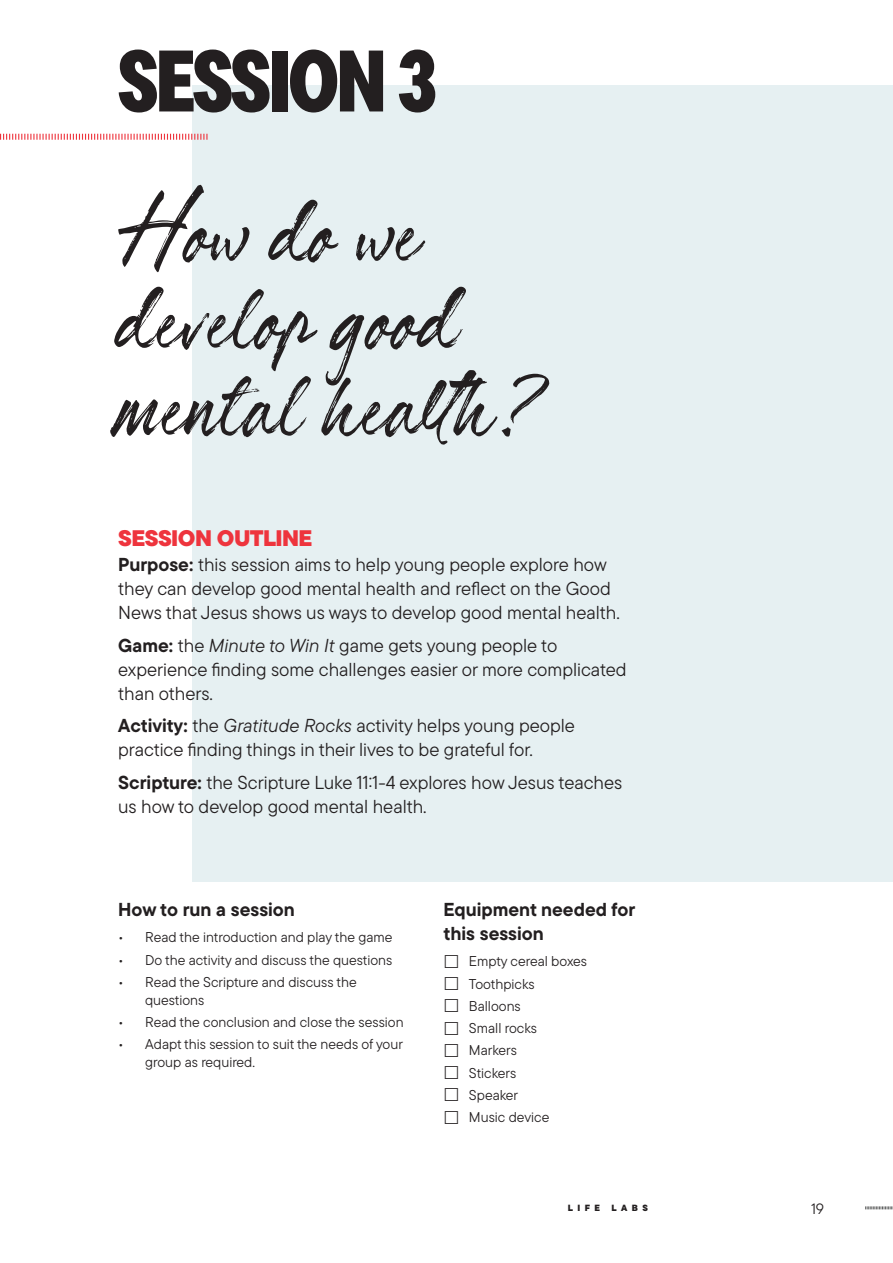
<style>
.page{position:relative;width:893px;height:1263px;background:#fff}
.page>*{position:absolute;margin:0;border:0;box-sizing:border-box;transform-origin:0 0}
.SCRIPT_HEADING{font:105px/87px "Hillstone";color:#231f20}
.SESSION_NUMBER{font:900 87px "TT Commons Pro Cond";letter-spacing:-.05em;color:#231f20}
.RED_HEADINGS{font:900 22.5px "TT Commons Pro";letter-spacing:-.025em;color:#ee343d}
.Sub_Body_Text{font:18.75px/24px "TT Commons Pro";color:#231f20}
.Sub_Body_Text-2{font:700 18.75px/24px "TT Commons Pro";color:#231f20}
.t1{font:15px "TT Commons Pro";color:#231f20}
.t2{font:14.25px/18px "TT Commons Pro";color:#231f20}
.t3{font:900 9px "TT Commons Pro";letter-spacing:.5em;color:#231f20}
.s1{font-weight:700}
.s2{font-style:italic}
</style>
<div class="page">
<svg style="left:865px;top:1206px;width:28px;height:3px"></svg>
<div style="left:192px;top:85px;width:701px;height:796px;background:#e6f0f2"></div>
<svg style="left:0;top:134px;width:207px;height:6px"></svg>
<p class="SESSION_NUMBER" style="left:117px;top:13px;width:322px">SESSION 3</p>
<p class="SCRIPT_HEADING" style="left:118px;top:199px;width:439px">How do we develop good mental health?</p>
<p class="RED_HEADINGS" style="left:118px;top:520px;width:196px">SESSION OUTLINE</p>
<p class="Sub_Body_Text" style="left:118px;top:553px;width:503px"><span class="s1">Purpose:</span> this session aims to help young people explore how they can develop good mental health and reflect on the Good<br>News that Jesus shows us ways to develop good mental health.</p>
<p class="Sub_Body_Text" style="left:118px;top:633px;width:510px"><span class="s1">Game:</span> the <span class="s2">Minute to Win It</span> game gets young people to experience finding some challenges easier or more complicated than others.</p>
<p class="Sub_Body_Text" style="left:118px;top:714px;width:458px"><span class="s1">Activity:</span> the <span class="s2">Gratitude Rocks</span> activity helps young people practice finding things in their lives to be grateful for.</p>
<p class="Sub_Body_Text" style="left:118px;top:770px;width:506px"><span class="s1">Scripture:</span> the Scripture Luke 11:1-4 explores how Jesus teaches us how to develop good mental health.</p>
<p class="Sub_Body_Text-2" style="left:118px;top:897px;width:178px">How to run a session</p>
<p class="t2" style="left:118px;top:928px;width:276px">• Read the introduction and play the game</p>
<p class="t2" style="left:118px;top:950px;width:276px">• Do the activity and discuss the questions</p>
<p class="t2" style="left:145px;top:973px;width:213px;text-indent:-27px">• Read the Scripture and discuss the questions</p>
<p class="t2" style="left:118px;top:1013px;width:287px">• Read the conclusion and close the session</p>
<p class="t2" style="left:145px;top:1035px;width:259px;text-indent:-27px">• Adapt this session to suit the needs of your group as required.</p>
<p class="Sub_Body_Text-2" style="left:443px;top:897px;width:193px">Equipment needed for this session</p>
<p class="t2" style="left:469px;top:952px;width:120px">Empty cereal boxes</p>
<p class="t2" style="left:469px;top:974px;width:67px">Toothpicks</p>
<p class="t2" style="left:469px;top:997px;width:53px">Balloons</p>
<p class="t2" style="left:469px;top:1019px;width:70px">Small rocks</p>
<p class="t2" style="left:469px;top:1041px;width:49px">Markers</p>
<p class="t2" style="left:469px;top:1063px;width:49px">Stickers</p>
<p class="t2" style="left:469px;top:1086px;width:51px">Speaker</p>
<p class="t2" style="left:469px;top:1108px;width:82px">Music device</p>
<p class="t3" style="left:568px;top:1200px;width:34px">LIFE</p>
<p class="t3" style="left:611px;top:1200px;width:38px">LABS</p>
<p class="t1" style="left:811px;top:1198px;width:15px">19</p>
</div>
